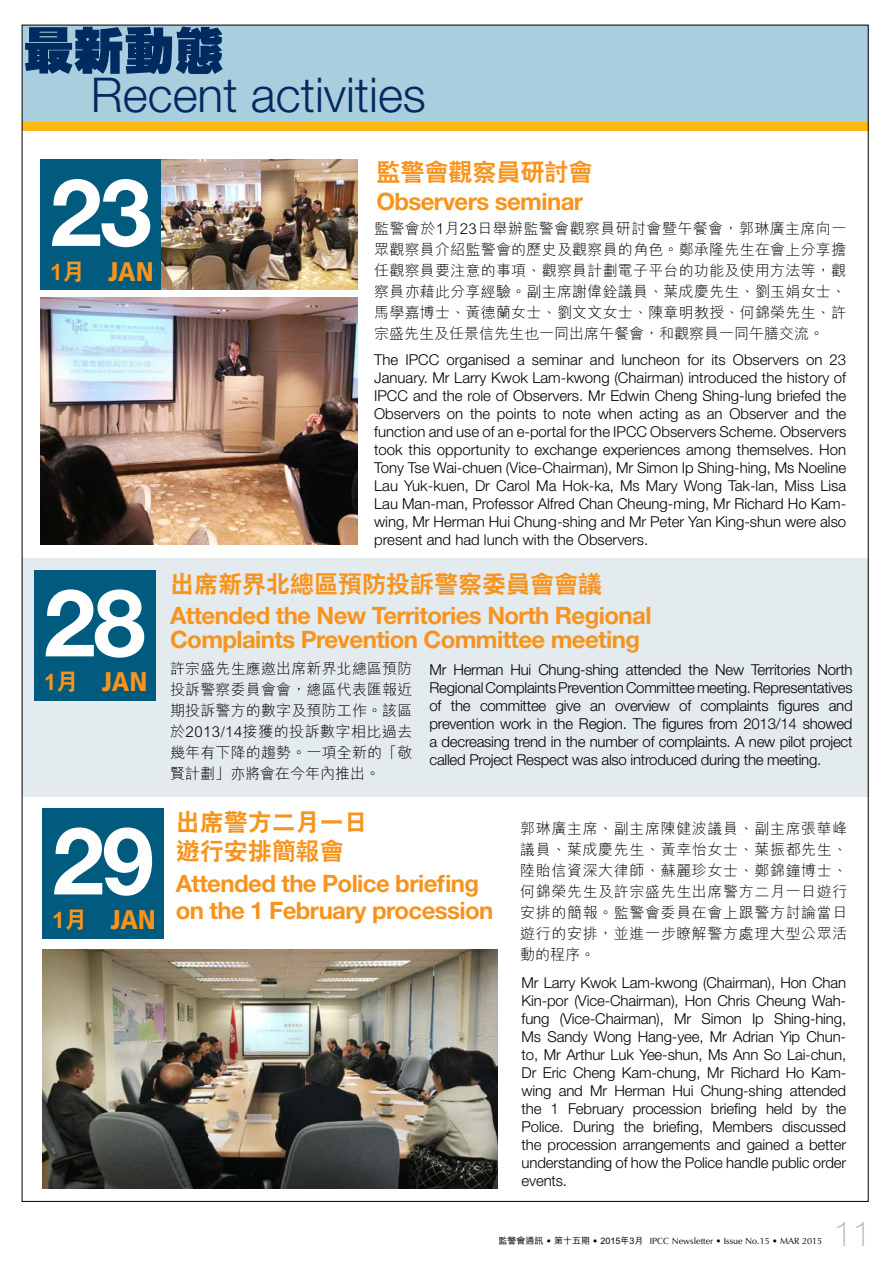
<style>
.page{position:relative;width:893px;height:1263px;background:#fff}
.page>*{position:absolute;margin:0;border:0;box-sizing:border-box;transform-origin:0 0}
.t1{font:700 93.75px "Helvetica Neue";color:#fff}
.t2{font:800 50.25px "C Hei HK";color:#002b60}
.t3{font:300 48px "Helvetica Neue";color:#002b60}
.t4{font:100 34.5px "Helvetica Neue";color:#b6b8ba}
.t5{font:900 condensed 27px "Frutiger";letter-spacing:-.01em;color:#f7941e}
.t6{font:700 24px/29.2px "Helvetica Neue";letter-spacing:-.025em;color:#f7941e}
.t7{font:800 24px/28.8px "C Hei 2 HK";color:#f7941e}
.t8{font:300 15px/18px "Helvetica Neue";letter-spacing:-.01em;color:#000;text-align:justify}
.t9{font:300 15px/21px "M Hei HK";letter-spacing:.015em;color:#000;text-align:justify}
.t10{font:9px "Optima";color:#000}
.s1{font-family:"C Hei 2 HK";font-weight:800;font-stretch:normal;font-size:22.5px}
.s2{font-family:"C Hei 2 HK";font-weight:800}
.s3{font-family:"M Hei HK";font-weight:500}
</style>
<div class="page">
<div style="left:23px;top:559px;width:846px;height:238px;background:#e4ebee"></div>
<div style="left:22px;top:25px;width:846px;height:105px;background:#abcedf"></div>
<div style="left:22px;top:122px;width:846px;height:9px;background:#fdb913"></div>
<div style="left:40px;top:159px;width:122px;height:131px;background:#005b7f"></div>
<img style="left:162px;top:159px;width:195px;height:131px">
<img style="left:41px;top:298px;width:316px;height:246px">
<div style="left:34px;top:570px;width:122px;height:130px;background:#005b7f"></div>
<div style="left:43px;top:808px;width:121px;height:130px;background:#005b7f"></div>
<img style="left:43px;top:950px;width:455px;height:238px">
<h2 class="t2" style="left:24px;top:17px;width:202px">最新動態</h2>
<h3 class="t3" style="left:91px;top:65px;width:337px">Recent activities</h3>
<p class="t1" style="left:50px;top:154px;width:103px">23</p>
<p class="t5" style="left:50px;top:255px;width:105px"><span class="s1">1月</span> JAN</p>
<p class="t1" style="left:44px;top:565px;width:103px">28</p>
<p class="t5" style="left:44px;top:665px;width:105px"><span class="s1">1月</span> JAN</p>
<p class="t1" style="left:52px;top:803px;width:103px">29</p>
<p class="t5" style="left:52px;top:903px;width:105px"><span class="s1">1月</span> JAN</p>
<p class="t6" style="left:376px;top:157px;width:217px"><span class="s2">監警會觀察員研討會<br></span>Observers seminar</p>
<p class="t9" style="left:374px;top:217px;width:474px">監警會於1月23日舉辦監警會觀察員研討會暨午餐會，郭琳廣主席向一眾觀察員介紹監警會的歷史及觀察員的角色。鄭承隆先生在會上分享擔任觀察員要注意的事項、觀察員計劃電子平台的功能及使用方法等，觀察員亦藉此分享經驗。副主席謝偉銓議員、葉成慶先生、劉玉娟女士、馬學嘉博士、黃德蘭女士、劉文文女士、陳章明教授、何錦榮先生、許宗盛先生及任景信先生也一同出席午餐會，和觀察員一同午膳交流。</p>
<p class="t8" style="left:374px;top:350px;width:474px">The IPCC organised a seminar and luncheon for its Observers on 23<br>January. Mr Larry Kwok Lam-kwong (Chairman) introduced the history of IPCC and the role of Observers. Mr Edwin Cheng Shing-lung briefed the Observers on the points to note when acting as an Observer and the function and use of an e-portal for the IPCC Observers Scheme. Observers took this opportunity to exchange experiences among themselves. Hon Tony Tse Wai-chuen (Vice-Chairman), Mr Simon Ip Shing-hing, Ms Noeline Lau Yuk-kuen, Dr Carol Ma Hok-ka, Ms Mary Wong Tak-lan, Miss Lisa Lau Man-man, Professor Alfred Chan Cheung-ming, Mr Richard Ho Kam&shy;wing, Mr Herman Hui Chung-shing and Mr Peter Yan King-shun were also present and had lunch with the Observers.</p>
<p class="t6" style="left:170px;top:568px;width:483px;line-height:31.3px"><span class="s2">出席新界北總區預防投訴警察委員會會議<br></span>Attended the New Territories North Regional</p>
<p class="t6" style="left:170px;top:624px;width:471px">Complaints Prevention Committee meeting</p>
<p class="t9" style="left:170px;top:657px;width:244px">許宗盛先生應邀出席新界北總區預防投訴警察委員會會，總區代表匯報近期投訴警方的數字及預防工作。該區於2013/14接獲的投訴數字相比過去幾年有下降的趨勢。一項全新的「敬賢計劃」亦將會在今年內推出。</p>
<p class="t8" style="left:429px;top:660px;width:425px">Mr Herman Hui Chung-shing attended the New Territories North Regional Complaints Prevention Committee meeting. Representatives of the committee give an overview of complaints figures and prevention work in the Region. The figures from 2013/14 showed a decreasing trend in the number of complaints. A new pilot project called Project Respect was also introduced during the meeting.</p>
<p class="t7" style="left:176px;top:808px;width:193px">出席警方二月一日遊行安排簡報會</p>
<p class="t6" style="left:176px;top:869px;width:319px;line-height:27px">Attended the Police briefing on the 1 February procession</p>
<p class="t9" style="left:520px;top:818px;width:329px">郭琳廣主席、副主席陳健波議員、副主席張華峰議員、葉成慶先生、黃幸怡女士、葉振都先生、陸貽信資深大律師、蘇麗珍女士、鄭錦鐘博士、何錦榮先生及許宗盛先生出席警方二月一日遊行安排的簡報。監警會委員在會上跟警方討論當日遊行的安排，並進一步瞭解警方處理大型公眾活動的程序。</p>
<p class="t8" style="left:522px;top:974px;width:326px">Mr Larry Kwok Lam-kwong (Chairman), Hon Chan Kin-por (Vice-Chairman), Hon Chris Cheung Wah&shy;fung (Vice-Chairman), Mr Simon Ip Shing-hing, Ms Sandy Wong Hang-yee, Mr Adrian Yip Chun&shy;to, Mr Arthur Luk Yee-shun, Ms Ann So Lai-chun, Dr Eric Cheng Kam-chung, Mr Richard Ho Kam&shy;wing and Mr Herman Hui Chung-shing attended the 1 February procession briefing held by the Police. During the briefing, Members discussed the procession arrangements and gained a better understanding of how the Police handle public order events.</p>
<p class="t10" style="left:499px;top:1235px;width:325px"><span class="s3">監警會通訊</span> • <span class="s3">第十五期</span> • <span class="s3">2015年3月</span> IPCC Newsletter • Issue No.15 • MAR 2015</p>
<p class="t4" style="left:833px;top:1214px;width:40px">11</p>
</div>
